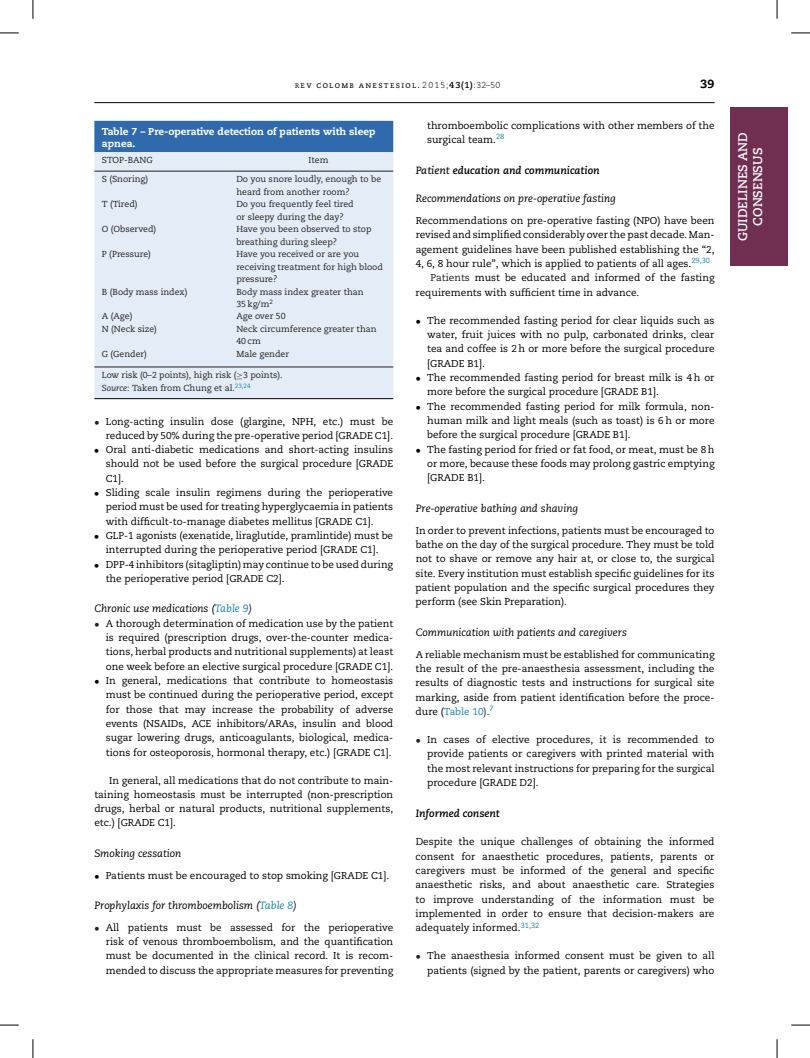
<style>
.page{position:relative;width:810px;height:1058px;background:#fff}
.page>*{position:absolute;margin:0;border:0;box-sizing:border-box;transform-origin:0 0}
.t1{font:700 12.5px/15px "Caecilia LT Std";color:#fff;text-align:center}
.t2{font:800 11.88px "Caecilia";color:#000}
.t3{font:italic 10.62px "Caecilia";color:#000}
.t4{font:italic 700 10.62px "Caecilia";color:#000}
.t5{font:10px/14.4px "Caecilia";color:#000;text-align:justify}
.t6{font:800 10px/12.5px "Caecilia";color:#fff}
.t7{font:8.75px/12.5px "Caecilia";color:#231f20}
.t8{font:8.75px "Caecilia Roman SC";letter-spacing:.145em;color:#000}
.s1{color:#231f20}
.s2{font-family:"Caecilia";font-weight:300}
.s3{font-family:"Caecilia";font-weight:700}
.s4{font-family:"MTSY"}
.s5{font-style:italic}
.s6{font-family:"MTSY";color:#231f20}
.s7{color:#1883ab}
</style>
<div class="page">
<div style="left:730px;top:107px;width:58px;height:159px;background:#702e51"></div>
<hr style="left:94px;top:102px;width:621px;height:1px;background:#000">
<div style="left:94px;top:121px;width:299px;height:31px;background:#306aad"></div>
<div style="left:94px;top:152px;width:299px;height:247px;background:#e4edf7"></div>
<hr style="left:94px;top:171px;width:299px;height:1px;background:#231f20">
<hr style="left:94px;top:367px;width:299px;height:1px;background:#231f20">
<hr style="left:94px;top:398px;width:299px;height:1px;background:#000">
<svg style="left:0;top:32px;width:19px;height:2px"></svg>
<svg style="left:791px;top:32px;width:19px;height:2px"></svg>
<svg style="left:0;top:1024px;width:19px;height:2px"></svg>
<svg style="left:791px;top:1024px;width:19px;height:2px"></svg>
<svg style="left:32px;top:0;width:2px;height:19px"></svg>
<svg style="left:32px;top:1039px;width:2px;height:19px"></svg>
<svg style="left:776px;top:0;width:2px;height:19px"></svg>
<svg style="left:776px;top:1039px;width:2px;height:19px"></svg>
<p class="t8" style="left:295px;top:80px;width:207px"><span class="s1">r</span>ev colomb anestesiol. <span class="s2">2015;</span><span class="s3">43(1)</span><span class="s2">:32–50</span></p>
<p class="t2" style="left:701px;top:76px;width:16px">39</p>
<p class="t6" style="left:102px;top:125px;width:275px">Table 7 – Pre-operative detection of patients with sleep apnea.</p>
<p class="t7" style="left:102px;top:154px;width:52px">STOP-BANG</p>
<p class="t7" style="left:309px;top:154px;width:21px">Item</p>
<p class="t7" style="left:102px;top:173px;width:48px">S (Snoring)</p>
<p class="t7" style="left:236px;top:173px;width:146px">Do you snore loudly, enough to be heard from another room?</p>
<p class="t7" style="left:102px;top:198px;width:37px">T (Tired)</p>
<p class="t7" style="left:236px;top:198px;width:119px">Do you frequently feel tired or sleepy during the day?</p>
<p class="t7" style="left:102px;top:223px;width:56px">O (Observed)</p>
<p class="t7" style="left:236px;top:223px;width:137px">Have you been observed to stop breathing during sleep?</p>
<p class="t7" style="left:102px;top:248px;width:51px">P (Pressure)</p>
<p class="t7" style="left:236px;top:248px;width:148px">Have you received or are you receiving treatment for high blood pressure?</p>
<p class="t7" style="left:102px;top:285px;width:87px">B (Body mass index)</p>
<p class="t7" style="left:236px;top:285px;width:129px">Body mass index greater than<br>35 kg/m<sup>2</sup></p>
<p class="t7" style="left:102px;top:310px;width:32px">A (Age)</p>
<p class="t7" style="left:236px;top:310px;width:51px">Age over 50</p>
<p class="t7" style="left:102px;top:323px;width:57px">N (Neck size)</p>
<p class="t7" style="left:236px;top:323px;width:142px">Neck circumference greater than<br>40 cm</p>
<p class="t7" style="left:102px;top:348px;width:47px">G (Gender)</p>
<p class="t7" style="left:236px;top:348px;width:54px">Male gender</p>
<p class="t7" style="left:102px;top:369px;width:182px">Low risk (0–2 points), high risk (<span class="s4">≥</span>3 points).<br><span class="s5">Source</span>: Taken from Chung et al.<sup>23,24</sup></p>
<p class="t5" style="left:94px;top:414px;width:300px;text-align:right"><span class="s6">•</span> Long-acting insulin dose (glargine, NPH, etc.) must be reduced by 50% during the pre-operative period [GRADE C1].</p>
<p class="t5" style="left:106px;top:443px;width:289px;text-indent:-11px"><span class="s4">•</span> Oral anti-diabetic medications and short-acting insulins should not be used before the surgical procedure [GRADE C1].</p>
<p class="t5" style="left:106px;top:486px;width:289px;text-indent:-11px"><span class="s4">•</span> Sliding scale insulin regimens during the perioperative period must be used for treating hyperglycaemia in patients with difficult-to-manage diabetes mellitus [GRADE C1].</p>
<p class="t5" style="left:94px;top:529px;width:300px;text-align:center"><span class="s4">•</span> GLP-1 agonists (exenatide, liraglutide, pramlintide) must be interrupted during the perioperative period [GRADE C1].</p>
<p class="t5" style="left:106px;top:557px;width:289px;text-indent:-11px"><span class="s4">•</span> DPP-4 inhibitors (sitagliptin) may continue to be used during the perioperative period [GRADE C2].</p>
<p class="t3" style="left:94px;top:603px;width:159px">Chronic use medications (<span class="s7">Table 9</span><span class="s1">)</span></p>
<p class="t5" style="left:106px;top:616px;width:289px;text-indent:-11px"><span class="s6">•</span> A thorough determination of medication use by the patient is required (prescription drugs, over-the-counter medica&shy;tions, herbal products and nutritional supplements) at least one week before an elective surgical procedure [GRADE C1].</p>
<p class="t5" style="left:106px;top:673px;width:289px;text-indent:-11px"><span class="s4">•</span> In general, medications that contribute to homeostasis must be continued during the perioperative period, except for those that may increase the probability of adverse events (NSAIDs, ACE inhibitors/ARAs, insulin and blood sugar lowering drugs, anticoagulants, biological, medica&shy;tions for osteoporosis, hormonal therapy, etc.) [GRADE C1].</p>
<p class="t5" style="left:94px;top:773px;width:300px;text-indent:15px">In general, all medications that do not contribute to main&shy;taining homeostasis must be interrupted (non-prescription drugs, herbal or natural products, nutritional supplements, etc.) [GRADE C1].</p>
<p class="t3" style="left:94px;top:847px;width:88px">Smoking cessation</p>
<p class="t5" style="left:94px;top:868px;width:296px"><span class="s4">•</span> Patients must be encouraged to stop smoking [GRADE C1].</p>
<p class="t3" style="left:94px;top:899px;width:204px">Prophylaxis for thromboembolism (<span class="s7">Table 8</span><span class="s1">)</span></p>
<p class="t5" style="left:106px;top:920px;width:289px;text-indent:-11px"><span class="s6">•</span> All patients must be assessed for the perioperative risk of venous thromboembolism, and the quantification must be documented in the clinical record. It is recom&shy;mended to discuss the appropriate measures for preventing</p>
<p class="t5" style="left:427px;top:118px;width:289px">thromboembolic complications with other members of the surgical team.<sup>28</sup></p>
<p class="t4" style="left:416px;top:164px;width:185px"><span class="s1">Patient</span> education and communication</p>
<p class="t3" style="left:416px;top:192px;width:202px">Recommendations on pre-operative fasting</p>
<p class="t5" style="left:416px;top:214px;width:300px">Recommendations on pre-operative fasting (NPO) have been</p>
<p class="t5" style="left:416px;top:228px;width:300px">revised and simplified considerably over the past decade. Man-</p>
<p class="t5" style="left:416px;top:242px;width:300px">agement guidelines have been published establishing the “2,</p>
<p class="t5" style="left:416px;top:256px;width:296px">4, 6, 8 hour rule”, which is applied to patients of all ages.<sup>29,30</sup></p>
<p class="t5" style="left:431px;top:271px;width:285px"><span class="s1">Patients</span> must be educated and informed of the fasting</p>
<p class="t5" style="left:416px;top:285px;width:225px">requirements with sufficient time in advance.</p>
<p class="t5" style="left:427px;top:313px;width:289px;text-indent:-11px"><span class="s4">•</span> The recommended fasting period for clear liquids such as water, fruit juices with no pulp, carbonated drinks, clear tea and coffee is 2 h or more before the surgical procedure [GRADE B1].</p>
<p class="t5" style="left:427px;top:370px;width:289px;text-indent:-11px"><span class="s4">•</span> The recommended fasting period for breast milk is 4 h or more before the surgical procedure [GRADE B1].</p>
<p class="t5" style="left:427px;top:399px;width:289px;text-indent:-11px"><span class="s4">•</span> The recommended fasting period for milk formula, non&shy;human milk and light meals (such as toast) is 6 h or more before the surgical procedure [GRADE B1].</p>
<p class="t5" style="left:427px;top:442px;width:289px;text-indent:-11px"><span class="s4">•</span> The fasting period for fried or fat food, or meat, must be 8 h or more, because these foods may prolong gastric emptying [GRADE B1].</p>
<p class="t3" style="left:416px;top:502px;width:164px">Pre-operative bathing and shaving</p>
<p class="t5" style="left:416px;top:523px;width:300px">In order to prevent infections, patients must be encouraged to bathe on the day of the surgical procedure. They must be told not to shave or remove any hair at, or close to, the surgical site. Every institution must establish specific guidelines for its patient population and the specific surgical procedures they perform (see Skin Preparation).</p>
<p class="t3" style="left:416px;top:626px;width:213px">Communication with patients and caregivers</p>
<p class="t5" style="left:416px;top:647px;width:300px">A reliable mechanism must be established for communicating the result of the pre-anaesthesia assessment, including the results of diagnostic tests and instructions for surgical site marking, aside from patient identification before the proce&shy;dure (<span class="s7">Table 10</span><span class="s1">).</span><sup>7</sup></p>
<p class="t5" style="left:427px;top:733px;width:289px;text-indent:-11px"><span class="s6">•</span> In cases of elective procedures, it is recommended to provide patients or caregivers with printed material with the most relevant instructions for preparing for the surgical procedure [GRADE D2].</p>
<p class="t4" style="left:416px;top:807px;width:86px">Informed consent</p>
<p class="t5" style="left:416px;top:835px;width:300px">Despite the unique challenges of obtaining the informed consent for anaesthetic procedures, patients, parents or caregivers must be informed of the general and specific anaesthetic risks, and about anaesthetic care. Strategies to improve understanding of the information must be implemented in order to ensure that decision-makers are adequately informed.<sup>31,32</sup></p>
<p class="t5" style="left:416px;top:949px;width:300px;text-align:right"><span class="s6">•</span> The anaesthesia informed consent must be given to all patients (signed by the patient, parents or caregivers) who</p>
<p class="t1" style="left:735px;top:241px;width:111px;rotate:-90deg">GUIDELINES AND<br>CONSENSUS</p>
</div>
